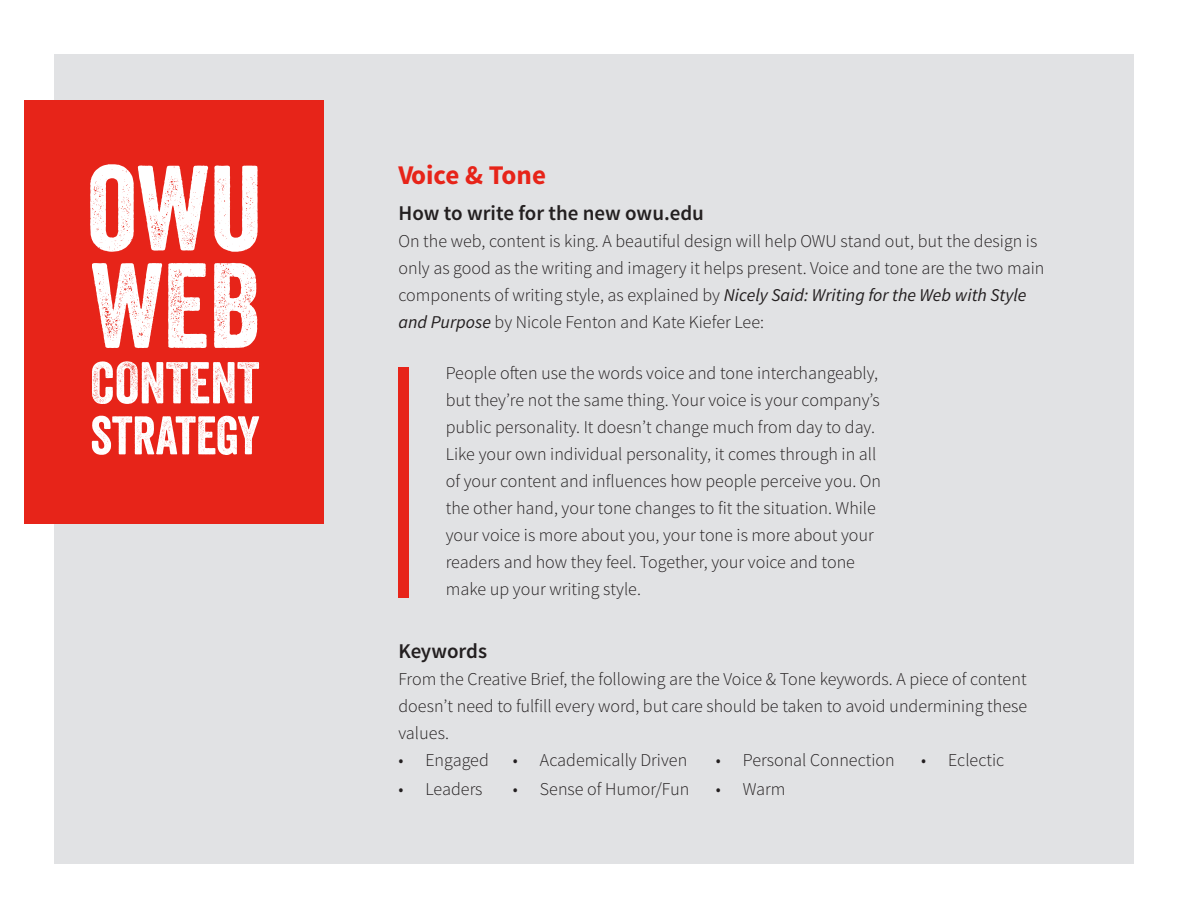
<style>
.page{position:relative;width:1188px;height:918px;background:#fff}
.page>*{position:absolute;margin:0;border:0;box-sizing:border-box;transform-origin:0 0}
.t1{font:117px/97.5px "Veneer";color:#fff}
.t2{font:57px "Veneer";color:#fff}
.t3{font:52.5px "Veneer";color:#fff}
.t4{font:700 27px "Source Sans Pro";color:#e72419}
.t5{font:600 21px "Source Sans Pro";color:#231f20}
.t6{font:300 18px/27px "Source Sans Pro";color:#231f20}
.s1{font-weight:400;font-style:italic}
</style>
<div class="page">
<div style="left:54px;top:54px;width:1080px;height:810px;background:#e1e2e4"></div>
<div style="left:25px;top:100px;width:299px;height:424px;background:#e72419"></div>
<div style="left:399px;top:367px;width:10px;height:230px;background:#e72419"></div>
<h1 class="t1" style="left:87px;top:159px;width:177px">OWU<br>WEB</h1>
<h2 class="t2" style="left:91px;top:348px;width:170px">CONTENT</h2>
<h3 class="t3" style="left:90px;top:403px;width:171px">STRATEGY</h3>
<h3 class="t4" style="left:399px;top:158px;width:149px">Voice &amp; Tone</h3>
<p class="t5" style="left:399px;top:200px;width:307px">How to write for the new owu.edu</p>
<p class="t6" style="left:399px;top:228px;width:647px">On the web, content is king. A beautiful design will help OWU stand out, but the design is only as good as the writing and imagery it helps present. Voice and tone are the two main components of writing style, as explained by <span class="s1">Nicely Said: Writing for the Web with Style and Purpose</span> by Nicole Fenton and Kate Kiefer Lee:</p>
<p class="t6" style="left:446px;top:360px;width:437px">People often use the words voice and tone interchangeably, but they’re not the same thing. Your voice is your company’s public personality. It doesn’t change much from day to day.<br>Like your own individual personality, it comes through in all of your content and influences how people perceive you. On the other hand, your tone changes to fit the situation. While your voice is more about you, your tone is more about your readers and how they feel. Together, your voice and tone make up your writing style.</p>
<p class="t5" style="left:399px;top:638px;width:90px">Keywords</p>
<p class="t6" style="left:399px;top:666px;width:630px;text-align:justify">From the Creative Brief, the following are the Voice &amp; Tone keywords. A piece of content doesn’t need to fulfill every word, but care should be taken to avoid undermining these values.</p>
<p class="t6" style="left:399px;top:747px;width:92px">• Engaged</p>
<p class="t6" style="left:513px;top:746px;width:176px">• Academically Driven</p>
<p class="t6" style="left:716px;top:746px;width:180px">• Personal Connection</p>
<p class="t6" style="left:399px;top:776px;width:86px">• Leaders</p>
<p class="t6" style="left:513px;top:776px;width:178px">• Sense of Humor/Fun</p>
<p class="t6" style="left:716px;top:776px;width:71px">• Warm</p>
<p class="t6" style="left:921px;top:746px;width:85px">• Eclectic</p>
</div>
